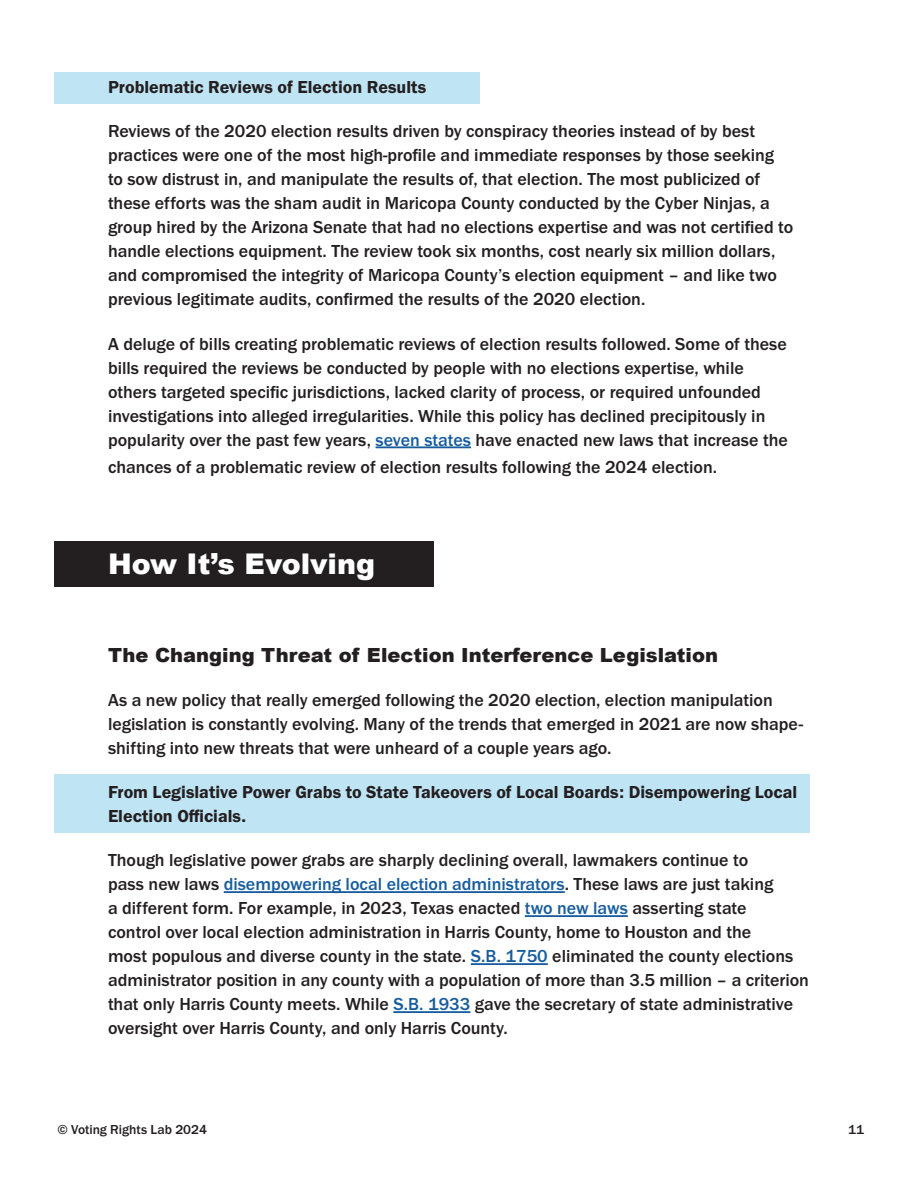
<style>
.page{position:relative;width:918px;height:1188px;background:#fff}
.page>*{position:absolute;margin:0;border:0;box-sizing:border-box;transform-origin:0 0}
.t1{font:900 28.5px "Arial";color:#fff}
.t2{font:900 19.5px "Arial";color:#231f20}
.t3{font:500 18px/24px "Franklin Gothic URW";color:#231f20}
.t4{font:18px/24px "Franklin Gothic URW Dem";color:#231f20}
.t5{font:500 13.5px "Franklin Gothic URW";color:#231f20}
.s1{color:#175d9e}
</style>
<div class="page">
<div style="left:54px;top:72px;width:426px;height:31px;background:#bfe4f4"></div>
<div style="left:54px;top:775px;width:756px;height:58px;background:#bfe4f4"></div>
<hr style="left:376px;top:446px;width:95px;height:2px;background:#175d9e">
<hr style="left:224px;top:891px;width:341px;height:2px;background:#175d9e">
<hr style="left:525px;top:915px;width:103px;height:2px;background:#175d9e">
<hr style="left:471px;top:963px;width:77px;height:2px;background:#175d9e">
<hr style="left:393px;top:1011px;width:77px;height:2px;background:#175d9e">
<div style="left:54px;top:541px;width:379px;height:45px;background:#231f20"></div>
<p class="t4" style="left:108px;top:75px;width:320px">Problematic Reviews of Election Results</p>
<p class="t3" style="left:108px;top:119px;width:687px">Reviews of the 2020 election results driven by conspiracy theories instead of by best practices were one of the most high-profile and immediate responses by those seeking to sow distrust in, and manipulate the results of, that election. The most publicized of these efforts was the sham audit in Maricopa County conducted by the Cyber Ninjas, a group hired by the Arizona Senate that had no elections expertise and was not certified to handle elections equipment. The review took six months, cost nearly six million dollars, and compromised the integrity of Maricopa County’s election equipment – and like two previous legitimate audits, confirmed the results of the 2020 election.</p>
<p class="t3" style="left:108px;top:331px;width:681px">A deluge of bills creating problematic reviews of election results followed. Some of these bills required the reviews be conducted by people with no elections expertise, while others targeted specific jurisdictions, lacked clarity of process, or required unfounded investigations into alleged irregularities. While this policy has declined precipitously in popularity over the past few years, <span class="s1">seven states</span> have enacted new laws that increase the</p>
<p class="t3" style="left:108px;top:454px;width:611px">chances of a problematic review of election results following the 2024 election.</p>
<h1 class="t1" style="left:108px;top:543px;width:269px">How It’s Evolving</h1>
<p class="t2" style="left:108px;top:640px;width:612px">The Changing Threat of Election Interference Legislation</p>
<p class="t3" style="left:108px;top:687px;width:697px">As a new policy that really emerged following the 2020 election, election manipulation legislation is constantly evolving. Many of the trends that emerged in 2021 are now shape&shy;shifting into new threats that were unheard of a couple years ago.</p>
<p class="t4" style="left:108px;top:780px;width:691px">From Legislative Power Grabs to State Takeovers of Local Boards: Disempowering Local<br>Election Officials.</p>
<p class="t3" style="left:108px;top:848px;width:703px">Though legislative power grabs are sharply declining overall, lawmakers continue to<br>pass new laws <span class="s1">disempowering local election administrators</span>. These laws are just taking<br>a different form. For example, in 2023, Texas enacted <span class="s1">two new laws</span> asserting state<br>control over local election administration in Harris County, home to Houston and the<br>most populous and diverse county in the state. <span class="s1">S.B. 1750</span> eliminated the county elections administrator position in any county with a population of more than 3.5 million – a criterion that only Harris County meets. While <span class="s1">S.B. 1933</span> gave the secretary of state administrative oversight over Harris County, and only Harris County.</p>
<p class="t5" style="left:57px;top:1121px;width:151px">© Voting Rights Lab 2024</p>
<p class="t5" style="left:848px;top:1121px;width:17px">11</p>
</div>
